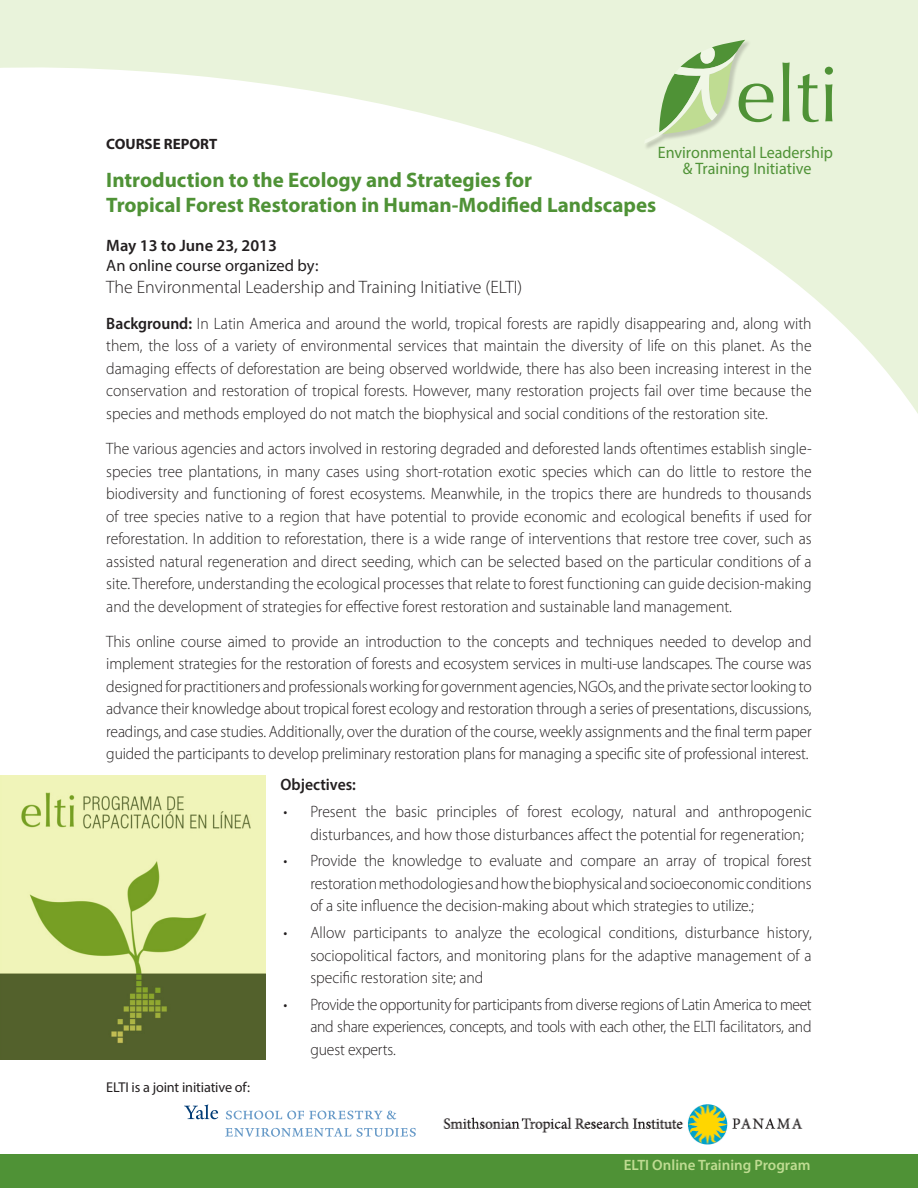
<style>
.page{position:relative;width:918px;height:1188px;background:#fff}
.page>*{position:absolute;margin:0;border:0;box-sizing:border-box;transform-origin:0 0}
.t1{font:78.15px "Optima";color:#4f9236}
.t2{font:700 21px "Myriad Pro";color:#4f9236}
.t3{font:300 18px "Myriad Pro";color:#221e1f}
.t4{font:300 16.5px/22.5px "Myriad Pro";color:#231f20;text-align:justify;scale:.95 1}
.t5{font:16.5px/16.4px "Myriad Pro";color:#4f9236;text-align:center}
.t6{font:16.5px "Myriad Pro";color:#221e1f}
.t7{font:600 16.5px "Myriad Pro";color:#231f20}
.t8{font:600 16.5px "Myriad Pro";color:#231f20;scale:.95 1}
.t9{font:600 15px "Myriad Pro";color:#bfdc92}
.t10{font:700 15px "Myriad Pro";color:#231f20}
.t11{font:14.25px "Myriad Pro";letter-spacing:-.01em;color:#231f20}
.s1{font-weight:600}
</style>
<div class="page">
<svg style="left:0;top:0;width:918px;height:414px"></svg>
<div style="left:643px;top:39px;width:108px;height:111px;background:#e9f3db"></div>
<svg style="left:645px;top:40px;width:100px;height:104px"></svg>
<div style="left:0;top:1154px;width:918px;height:34px;background:#4f9236"></div>
<svg style="left:226px;top:1111px;width:170px;height:8px"></svg>
<svg style="left:225px;top:1128px;width:191px;height:9px"></svg>
<svg style="left:184px;top:1105px;width:34px;height:14px"></svg>
<img style="left:443px;top:1104px;width:360px;height:41px">
<img style="left:0;top:776px;width:266px;height:284px">
<h1 class="t1" style="left:736px;top:49px;width:106px">elti</h1>
<p class="t10" style="left:106px;top:134px;width:112px">COURSE REPORT</p>
<p class="t2" style="left:106px;top:166px;width:427px">Introduction to the Ecology and Strategies for</p>
<p class="t2" style="left:106px;top:191px;width:552px">Tropical Forest Restoration in Human-Modified Landscapes</p>
<p class="t7" style="left:106px;top:235px;width:172px">May 13 to June 23, 2013</p>
<p class="t6" style="left:106px;top:255px;width:214px">An online course organized by:</p>
<p class="t3" style="left:106px;top:276px;width:418px">The Environmental Leadership and Training Initiative (ELTI)</p>
<p class="t5" style="left:658px;top:144px;width:177px">Environmental Leadership &amp; Training Initiative</p>
<p class="t4" style="left:106px;top:312px;width:744px"><span class="s1">Background:</span> In Latin America and around the world, tropical forests are rapidly disappearing and, along with them, the loss of a variety of environmental services that maintain the diversity of life on this planet. As the damaging effects of deforestation are being observed worldwide, there has also been increasing interest in the conservation and restoration of tropical forests. However, many restoration projects fail over time because the species and methods employed do not match the biophysical and social conditions of the restoration site.</p>
<p class="t4" style="left:106px;top:437px;width:744px">The various agencies and actors involved in restoring degraded and deforested lands oftentimes establish single&shy;species tree plantations, in many cases using short-rotation exotic species which can do little to restore the biodiversity and functioning of forest ecosystems. Meanwhile, in the tropics there are hundreds to thousands of tree species native to a region that have potential to provide economic and ecological benefits if used for reforestation. In addition to reforestation, there is a wide range of interventions that restore tree cover, such as assisted natural regeneration and direct seeding, which can be selected based on the particular conditions of a site. Therefore, understanding the ecological processes that relate to forest functioning can guide decision-making and the development of strategies for effective forest restoration and sustainable land management.</p>
<p class="t4" style="left:106px;top:630px;width:744px">This online course aimed to provide an introduction to the concepts and techniques needed to develop and implement strategies for the restoration of forests and ecosystem services in multi-use landscapes. The course was designed for practitioners and professionals working for government agencies, NGOs, and the private sector looking to advance their knowledge about tropical forest ecology and restoration through a series of presentations, discussions, readings, and case studies. Additionally, over the duration of the course, weekly assignments and the final term paper guided the participants to develop preliminary restoration plans for managing a specific site of professional interest.</p>
<p class="t8" style="left:281px;top:774px;width:81px">Objectives:</p>
<p class="t4" style="left:310px;top:800px;width:529px;text-indent:-27px">• Present the basic principles of forest ecology, natural and anthropogenic disturbances, and how those disturbances affect the potential for regeneration;</p>
<p class="t4" style="left:310px;top:850px;width:529px;text-indent:-27px">• Provide the knowledge to evaluate and compare an array of tropical forest restoration methodologies and how the biophysical and socioeconomic conditions of a site influence the decision-making about which strategies to utilize.;</p>
<p class="t4" style="left:310px;top:921px;width:529px;text-indent:-27px">• Allow participants to analyze the ecological conditions, disturbance history, sociopolitical factors, and monitoring plans for the adaptive management of a specific restoration site; and</p>
<p class="t4" style="left:310px;top:993px;width:529px;text-indent:-27px">• Provide the opportunity for participants from diverse regions of Latin America to meet and share experiences, concepts, and tools with each other, the ELTI facilitators, and guest experts.</p>
<p class="t11" style="left:106px;top:1078px;width:145px">ELTI is a joint initiative of:</p>
<p class="t9" style="left:624px;top:1155px;width:188px">ELTI Online Training Program</p>
</div>
